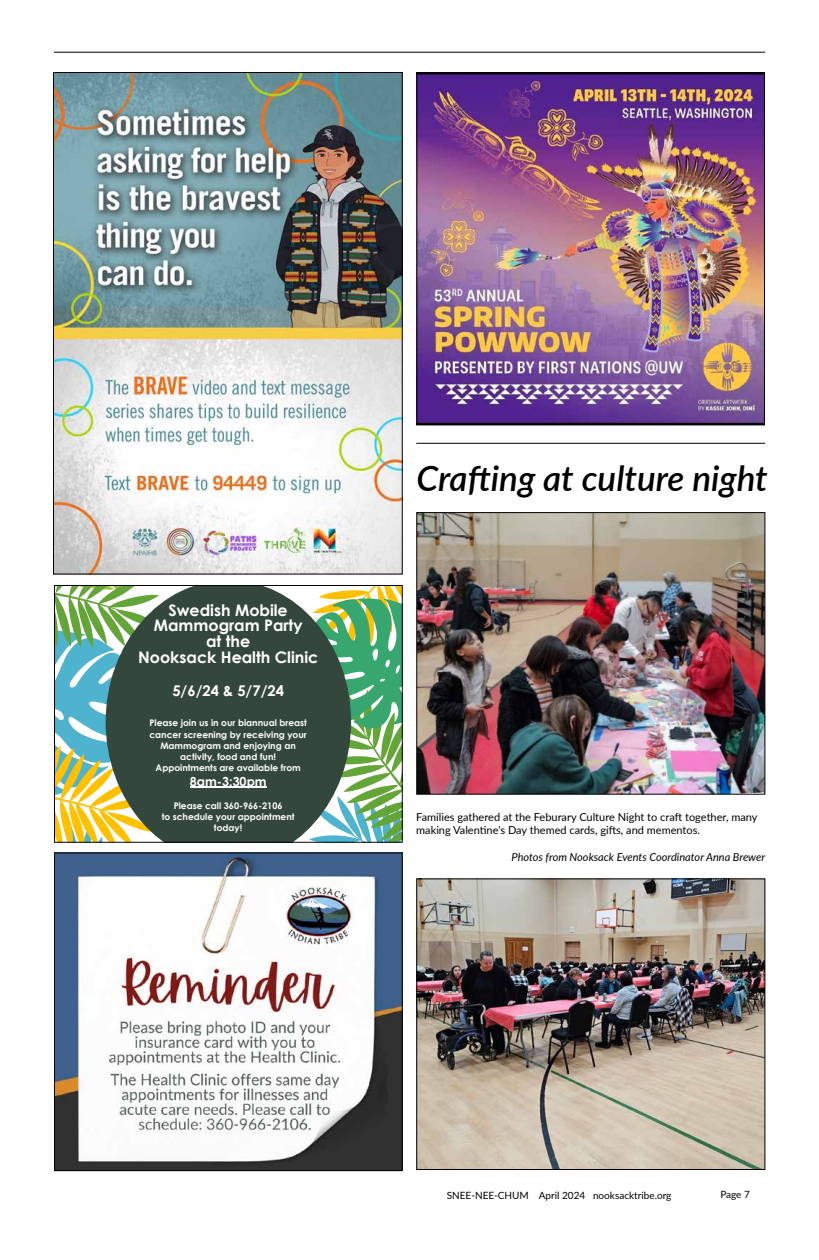
<style>
.page{position:relative;width:819px;height:1260px;background:#fff}
.page>*{position:absolute;margin:0;border:0;box-sizing:border-box;transform-origin:0 0}
.t1{font:italic 600 35px "Lato";color:#000}
.t2{font:700 15.9px/15.6px "Century Gothic";color:#fff;text-align:center}
.t3{font:700 14.8px "Century Gothic";color:#fff}
.t4{font:700 12.5px "Century Gothic";letter-spacing:.005em;color:#fff}
.t5{font:11px/13.2px "Lato";color:#000}
.t6{font:italic 11px "Lato";color:#000}
.t7{font:10px "Lato";color:#000}
.t8{font:700 9.1px/11.1px "Century Gothic";color:#fff;text-align:center}
</style>
<div class="page">
<hr style="left:54px;top:52px;width:711px;height:1px;background:#000">
<img style="left:418px;top:880px;width:345px;height:288px">
<div style="left:416px;top:878px;width:349px;height:292px;border:1px solid #000"></div>
<img style="left:418px;top:514px;width:345px;height:279px">
<div style="left:416px;top:512px;width:349px;height:283px;border:1px solid #000"></div>
<img style="left:55px;top:74px;width:346px;height:499px">
<svg style="left:56px;top:587px;width:50px;height:254px"></svg>
<svg style="left:351px;top:587px;width:50px;height:254px"></svg>
<svg style="left:106px;top:587px;width:245px;height:254px;background:#4b5f4f"></svg>
<hr style="left:190px;top:787px;width:77px;height:1px;background:#fff">
<div style="left:54px;top:585px;width:349px;height:258px;border:1px solid #000"></div>
<img style="left:56px;top:854px;width:345px;height:315px">
<div style="left:54px;top:852px;width:349px;height:319px;border:1px solid #000"></div>
<hr style="left:416px;top:443px;width:349px;height:1px;background:#000">
<img style="left:418px;top:74px;width:345px;height:349px">
<div style="left:416px;top:72px;width:349px;height:353px;border:1px solid #000"></div>
<h2 class="t2" style="left:138px;top:601px;width:182px">Swedish Mobile<br>Mammogram Party<br>at the<br>Nooksack Health Clinic</h2>
<h3 class="t3" style="left:172px;top:679px;width:113px">5/6/24 &amp; 5/7/24</h3>
<p class="t8" style="left:149px;top:717px;width:159px">Please join us in our biannual breast cancer screening by receiving your<br>Mammogram and enjoying an activity, food and fun!<br>Appointments are available from</p>
<h3 class="t4" style="left:190px;top:772px;width:78px">8am-3:30pm</h3>
<p class="t8" style="left:162px;top:799px;width:134px">Please call 360-966-2106<br>to schedule your appointment today!</p>
<h1 class="t1" style="left:417px;top:453px;width:353px">Crafting at culture night</h1>
<p class="t5" style="left:416px;top:810px;width:343px">Families gathered at the Feburary Culture Night to craft together, many making Valentine's Day themed cards, gifts, and mementos.</p>
<p class="t6" style="left:512px;top:849px;width:255px">Photos from Nooksack Events Coordinator Anna Brewer</p>
<p class="t7" style="left:447px;top:1188px;width:226px">SNEE-NEE-CHUM April 2024 nooksacktribe.org</p>
<p class="t7" style="left:720px;top:1187px;width:31px">Page 7</p>
</div>
